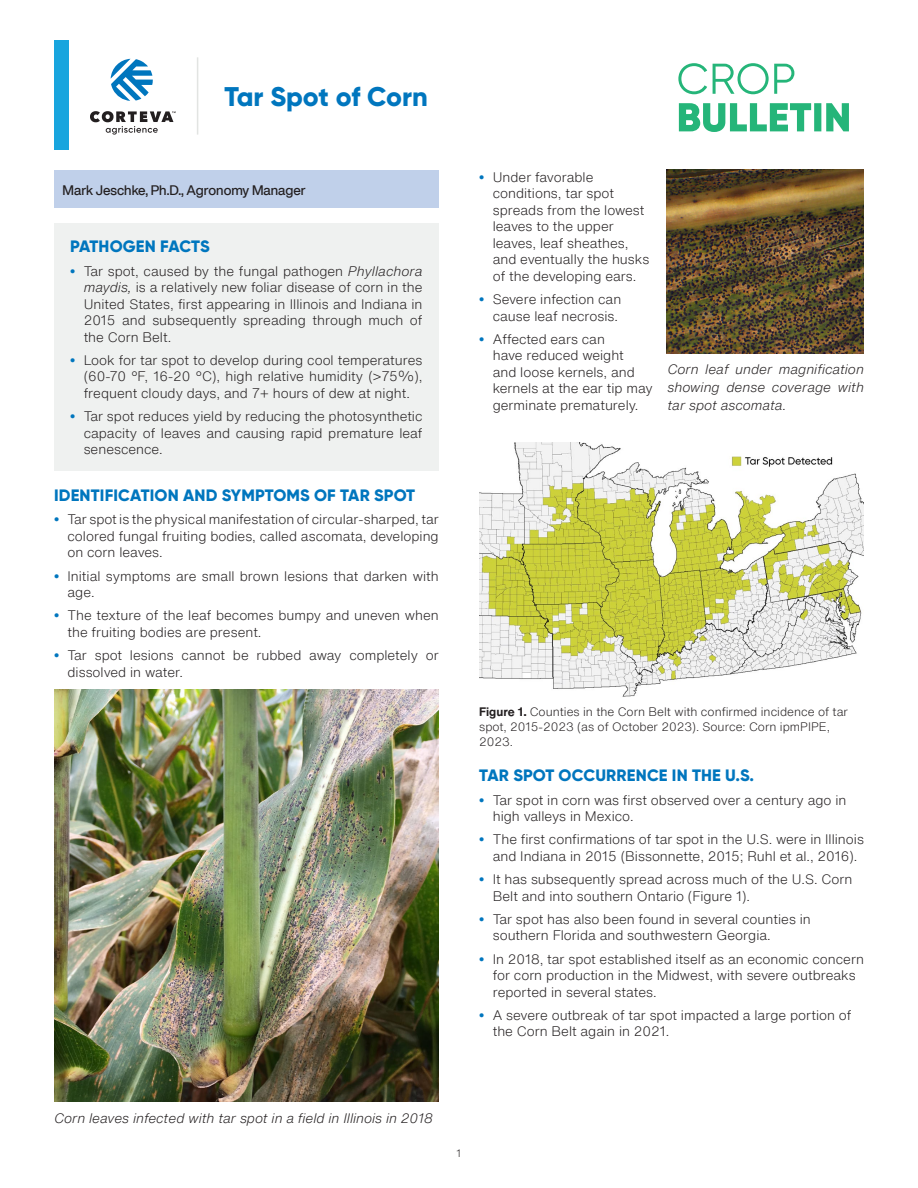
<style>
.page{position:relative;width:918px;height:1188px;background:#fff}
.page>*{position:absolute;margin:0;border:0;box-sizing:border-box;transform-origin:0 0}
.t1{font:800 27px "Gilroy";color:#0076be}
.MCS_CB_-_Heading__11pt_GE-CAPs{font:800 16.5px "Gilroy";letter-spacing:.01em;color:#0076be}
.t2{font:300 13.5px/16.5px "Helvetica Now Text";color:#231f20}
.MCS_CB_-_Body_-_1__9pt_HL{font:italic 300 13.5px/18px "Helvetica Now Text";color:#231f20;text-align:justify}
.MCS_CB_-_Author_-_1__9pt_HM{font:500 13.5px "Helvetica Now Display";color:#231f20}
.MCS_CB_-_CF_caption{font:300 12px/15px "Helvetica Now Text";color:#231f20}
.t3{font:300 10.5px "Helvetica Now Text";color:#231f20}
.s1{font-family:"Gilroy";font-weight:800;color:#0076be}
.s2{font-style:italic}
.s3{font-weight:700}
</style>
<div class="page">
<svg style="left:679px;top:103px;width:170px;height:29px"></svg>
<svg style="left:678px;top:63px;width:116px;height:31px"></svg>
<div style="left:54px;top:223px;width:385px;height:247px;background:#eff1f0"></div>
<div style="left:54px;top:170px;width:385px;height:38px;background:#c0d0ea"></div>
<img style="left:54px;top:690px;width:385px;height:411px">
<img style="left:666px;top:170px;width:198px;height:183px">
<img style="left:479px;top:443px;width:385px;height:254px">
<svg style="left:111px;top:59px;width:42px;height:42px"></svg>
<svg style="left:90px;top:111px;width:86px;height:24px"></svg>
<div style="left:54px;top:40px;width:15px;height:110px;background:#18a5de"></div>
<hr style="left:197px;top:57px;width:1px;height:78px;background:#e2e4e2">
<p class="t1" style="left:225px;top:80px;width:205px">Tar Spot of Corn</p>
<p class="MCS_CB_-_Author_-_1__9pt_HM" style="left:63px;top:181px;width:245px">Mark Jeschke, Ph.D., Agronomy Manager</p>
<p class="MCS_CB_-_Heading__11pt_GE-CAPs" style="left:70px;top:236px;width:141px">PATHOGEN FACTS</p>
<p class="t2" style="left:84px;top:262px;width:340px;text-align:justify;text-indent:-14px"><span class="s1">•</span> Tar spot, caused by the fungal pathogen <span class="s2">Phyllachora maydis,</span> is a relatively new foliar disease of corn in the United States, first appearing in Illinois and Indiana in 2015 and subsequently spreading through much of the Corn Belt.</p>
<p class="t2" style="left:84px;top:351px;width:340px;text-align:justify;text-indent:-14px"><span class="s1">•</span> Look for tar spot to develop during cool temperatures (60-70 ºF, 16-20 ºC), high relative humidity (&gt;75%), frequent cloudy days, and 7+ hours of dew at night.</p>
<p class="t2" style="left:84px;top:408px;width:340px;text-align:justify;text-indent:-14px"><span class="s1">•</span> Tar spot reduces yield by reducing the photosynthetic capacity of leaves and causing rapid premature leaf senescence.</p>
<p class="MCS_CB_-_Heading__11pt_GE-CAPs" style="left:54px;top:485px;width:363px">IDENTIFICATION AND SYMPTOMS OF TAR SPOT</p>
<p class="t2" style="left:68px;top:511px;width:373px;text-align:justify;text-indent:-14px"><span class="s1">•</span> Tar spot is the physical manifestation of circular-sharped, tar colored fungal fruiting bodies, called ascomata, developing on corn leaves.</p>
<p class="t2" style="left:68px;top:567px;width:373px;text-indent:-14px"><span class="s1">•</span> Initial symptoms are small brown lesions that darken with age.</p>
<p class="t2" style="left:68px;top:607px;width:373px;text-indent:-14px"><span class="s1">•</span> The texture of the leaf becomes bumpy and uneven when the fruiting bodies are present.</p>
<p class="t2" style="left:68px;top:647px;width:373px;text-indent:-14px"><span class="s1">•</span> Tar spot lesions cannot be rubbed away completely or dissolved in water.</p>
<p class="t2" style="left:493px;top:168px;width:158px;text-indent:-14px"><span class="s1">•</span> Under favorable conditions, tar spot spreads from the lowest leaves to the upper leaves, leaf sheathes, and eventually the husks of the developing ears.</p>
<p class="t2" style="left:479px;top:291px;width:144px;text-align:right"><span class="s1">•</span> Severe infection can cause leaf necrosis.</p>
<p class="t2" style="left:493px;top:330px;width:162px;text-indent:-14px"><span class="s1">•</span> Affected ears can<br>have reduced weight<br>and loose kernels, and kernels at the ear tip may germinate prematurely.</p>
<p class="MCS_CB_-_Body_-_1__9pt_HL" style="left:667px;top:359px;width:198px">Corn leaf under magnification showing dense coverage with tar spot ascomata.</p>
<p class="MCS_CB_-_CF_caption" style="left:479px;top:704px;width:370px"><span class="s3">Figure 1.</span> Counties in the Corn Belt with confirmed incidence of tar spot, 2015-2023 (as of October 2023). Source: Corn ipmPIPE,<br>2023.</p>
<p class="MCS_CB_-_Heading__11pt_GE-CAPs" style="left:479px;top:765px;width:276px">TAR SPOT OCCURRENCE IN THE U.S.</p>
<p class="t2" style="left:493px;top:791px;width:355px;text-indent:-14px"><span class="s1">•</span> Tar spot in corn was first observed over a century ago in high valleys in Mexico.</p>
<p class="t2" style="left:479px;top:831px;width:386px;text-align:center"><span class="s1">•</span> The first confirmations of tar spot in the U.S. were in Illinois and Indiana in 2015 (Bissonnette, 2015; Ruhl et al., 2016).</p>
<p class="t2" style="left:493px;top:871px;width:361px;text-indent:-14px"><span class="s1">•</span> It has subsequently spread across much of the U.S. Corn<br>Belt and into southern Ontario (Figure 1).</p>
<p class="t2" style="left:493px;top:910px;width:320px;text-indent:-14px"><span class="s1">•</span> Tar spot has also been found in several counties in southern Florida and southwestern Georgia.</p>
<p class="t2" style="left:493px;top:950px;width:373px;text-indent:-14px"><span class="s1">•</span> In 2018, tar spot established itself as an economic concern for corn production in the Midwest, with severe outbreaks reported in several states.</p>
<p class="t2" style="left:493px;top:1006px;width:360px;text-indent:-14px"><span class="s1">•</span> A severe outbreak of tar spot impacted a large portion of the Corn Belt again in 2021.</p>
<p class="MCS_CB_-_Body_-_1__9pt_HL" style="left:54px;top:1109px;width:380px">Corn leaves infected with tar spot in a field in Illinois in 2018</p>
<p class="t3" style="left:457px;top:1145px;width:6px">1</p>
</div>
